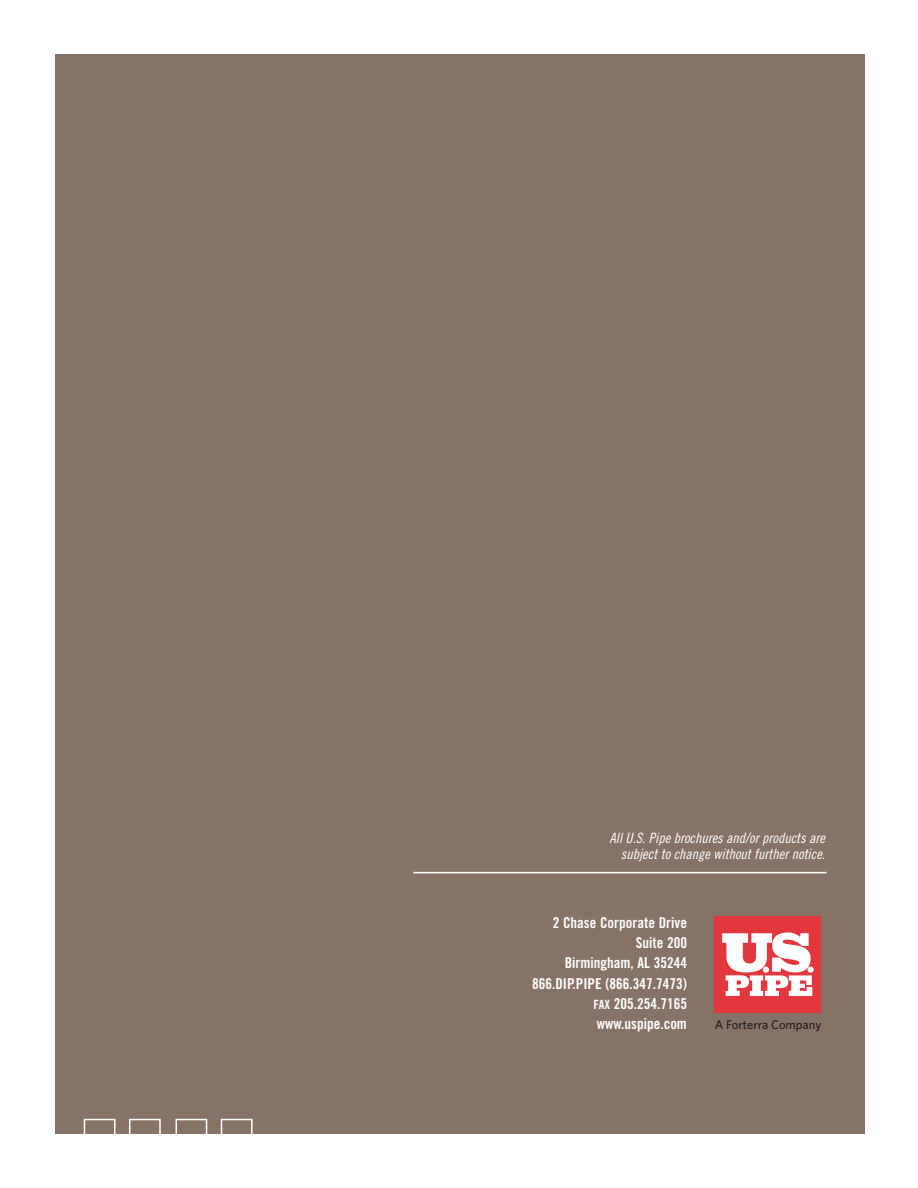
<style>
.page{position:relative;width:918px;height:1188px;background:#fff}
.page>*{position:absolute;margin:0;border:0;box-sizing:border-box;transform-origin:0 0}
.t1{font:15px/20.1px "Trade Gothic LT Std Bd Cn 20";color:#fff;text-align:right}
.t2{font:14.25px/16.5px "Trade Gothic LT Std Cn 18 Obl";color:#fff;text-align:right}
.t3{font:500 12.6px "Whitney";color:#231f20}
.s1{font-size:12.75px}
</style>
<div class="page">
<div style="left:55px;top:54px;width:810px;height:1080px;background:#877267"></div>
<div style="left:221px;top:1119px;width:32px;height:32px;border:2px solid #fff"></div>
<div style="left:176px;top:1119px;width:31px;height:32px;border:2px solid #fff"></div>
<div style="left:129px;top:1119px;width:32px;height:32px;border:2px solid #fff"></div>
<div style="left:84px;top:1119px;width:32px;height:32px;border:2px solid #fff"></div>
<hr style="left:413px;top:872px;width:414px;height:1px;background:#fff">
<div style="left:715px;top:916px;width:106px;height:96px;background:#e1373d"></div>
<svg style="left:722px;top:933px;width:90px;height:63px"></svg>
<p class="t2" style="left:610px;top:830px;width:217px">All U.S. Pipe brochures and/or products are subject to change without further notice.</p>
<p class="t1" style="left:532px;top:913px;width:156px">2 Chase Corporate Drive<br>Suite 200<br>Birmingham, AL 35244<br>866.DIP.PIPE (866.347.7473)<br><span class="s1">FAX</span> 205.254.7165 www.uspipe.com</p>
<p class="t3" style="left:715px;top:1016px;width:108px">A Forterra Company</p>
</div>
